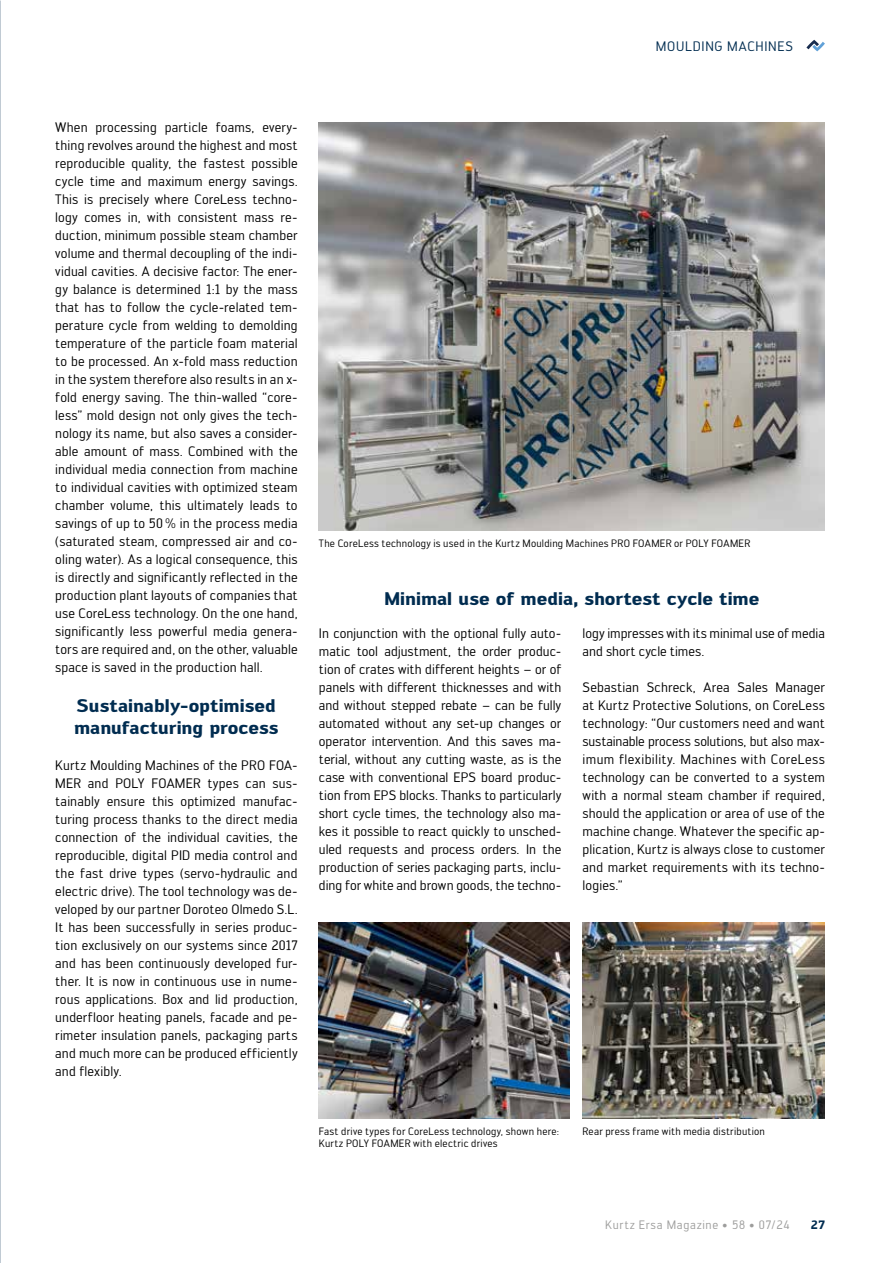
<style>
.page{position:relative;width:893px;height:1263px;background:#fff}
.page>*{position:absolute;margin:0;border:0;box-sizing:border-box;transform-origin:0 0}
.t1{font:700 18px/21.6px "Engel";color:#002c50}
.t2{font:13.5px/18px "Engel";letter-spacing:.01em;color:#000;text-align:justify}
.t3{font:13.5px "Engel";letter-spacing:.055em;color:#002c50}
.t4{font:12px "Engel";letter-spacing:.06em;color:#9d9d9c}
.t5{font:700 12px "Engel";color:#002c50}
.t6{font:10.5px "Engel";letter-spacing:.025em;color:#000}
</style>
<div class="page">
<img style="left:319px;top:123px;width:506px;height:408px">
<img style="left:583px;top:922px;width:242px;height:196px">
<img style="left:319px;top:922px;width:251px;height:196px">
<svg style="left:806px;top:40px;width:19px;height:11px"></svg>
<p class="t3" style="left:656px;top:39px;width:139px">MOULDING MACHINES</p>
<p class="t2" style="left:55px;top:119px;width:244px">When processing particle foams, every&shy;thing revolves around the highest and most reproducible quality, the fastest possible cycle time and maximum energy savings.<br>This is precisely where CoreLess techno&shy;logy comes in, with consistent mass re&shy;duction, minimum possible steam chamber volume and thermal decoupling of the indi&shy;vidual cavities. A decisive factor: The ener&shy;gy balance is determined 1:1 by the mass that has to follow the cycle-related tem&shy;perature cycle from welding to demolding temperature of the particle foam material to be processed. An x-fold mass reduction in the system therefore also results in an x&shy;fold energy saving. The thin-walled “core&shy;less” mold design not only gives the tech&shy;nology its name, but also saves a consider&shy;able amount of mass. Combined with the individual media connection from machine to individual cavities with optimized steam chamber volume, this ultimately leads to savings of up to 50% in the process media (saturated steam, compressed air and co&shy;oling water). As a logical consequence, this is directly and significantly reflected in the production plant layouts of companies that use CoreLess technology. On the one hand, significantly less powerful media genera&shy;tors are required and, on the other, valuable space is saved in the production hall.</p>
<h1 class="t1" style="left:74px;top:695px;width:206px">Sustainably-optimised manufacturing process</h1>
<p class="t2" style="left:55px;top:756px;width:244px">Kurtz Moulding Machines of the PRO FOA-MER and POLY FOAMER types can sus&shy;tainably ensure this optimized manufac&shy;turing process thanks to the direct media connection of the individual cavities, the reproducible, digital PID media control and the fast drive types (servo-hydraulic and electric drive). The tool technology was de&shy;veloped by our partner Doroteo Olmedo S.L.<br>It has been successfully in series produc&shy;tion exclusively on our systems since 2017 and has been continuously developed fur&shy;ther. It is now in continuous use in nume&shy;rous applications. Box and lid production, underfloor heating panels, facade and pe&shy;rimeter insulation panels, packaging parts and much more can be produced efficiently and flexibly.</p>
<p class="t6" style="left:319px;top:537px;width:433px">The CoreLess technology is used in the Kurtz Moulding Machines PRO FOAMER or POLY FOAMER</p>
<h1 class="t1" style="left:384px;top:588px;width:376px">Minimal use of media, shortest cycle time</h1>
<p class="t2" style="left:319px;top:624px;width:244px">In conjunction with the optional fully auto&shy;matic tool adjustment, the order produc&shy;tion of crates with different heights – or of panels with different thicknesses and with and without stepped rebate – can be fully automated without any set-up changes or operator intervention. And this saves ma&shy;terial, without any cutting waste, as is the case with conventional EPS board produc&shy;tion from EPS blocks. Thanks to particularly short cycle times, the technology also ma&shy;kes it possible to react quickly to unsched&shy;uled requests and process orders. In the production of series packaging parts, inclu&shy;ding for white and brown goods, the techno-</p>
<p class="t2" style="left:583px;top:624px;width:244px">logy impresses with its minimal use of media and short cycle times.</p>
<p class="t2" style="left:583px;top:678px;width:244px">Sebastian Schreck, Area Sales Manager at Kurtz Protective Solutions, on CoreLess technology: “Our customers need and want sustainable process solutions, but also max&shy;imum flexibility. Machines with CoreLess technology can be converted to a system with a normal steam chamber if required, should the application or area of use of the machine change. Whatever the specific ap&shy;plication, Kurtz is always close to customer and market requirements with its techno&shy;logies.”</p>
<p class="t6" style="left:319px;top:1125px;width:242px">Fast drive types for CoreLess technology, shown here:</p>
<p class="t6" style="left:583px;top:1125px;width:184px">Rear press frame with media distribution</p>
<p class="t6" style="left:319px;top:1137px;width:180px">Kurtz POLY FOAMER with electric drives</p>
<p class="t4" style="left:605px;top:1218px;width:186px">Kurtz Ersa Magazine • 58 • 07/24</p>
<p class="t5" style="left:811px;top:1217px;width:16px">27</p>
</div>
